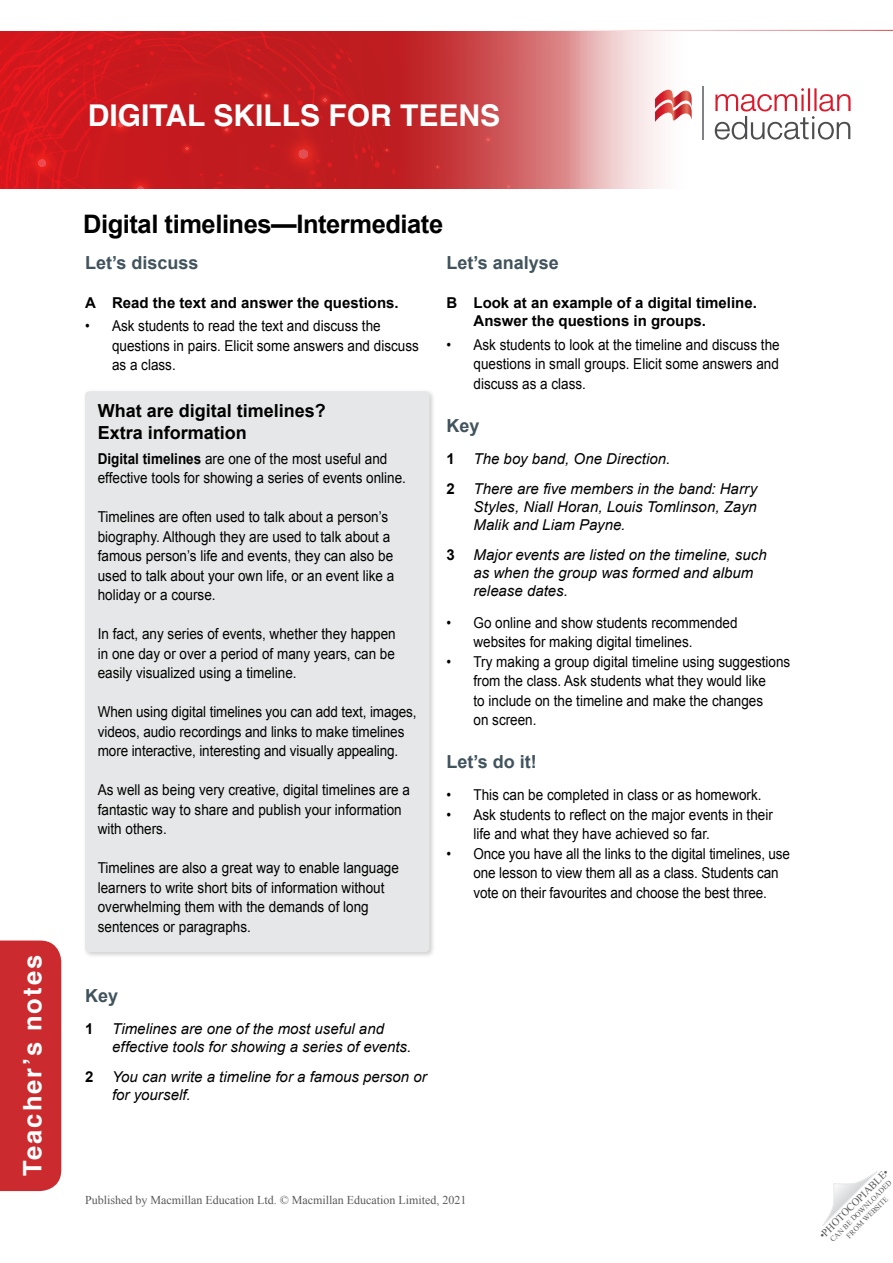
<style>
.page{position:relative;width:893px;height:1263px;background:#fff}
.page>*{position:absolute;margin:0;border:0;box-sizing:border-box;transform-origin:0 0}
.t1{font:700 30px "Helvetica";color:#fff}
.Article_Title{font:700 25.5px "Arial";letter-spacing:-.015em;color:#000}
.Template__Left_sideb{font:700 25.5px "Helvetica";letter-spacing:.08em;color:#fff}
.TN__Title{font:700 18px "Arial";color:#41535d}
.Article__Main_subtit{font:700 18px/21.6px "Arial";color:#000}
.TN__Body_text{font:15px/19.5px "Arial";color:#000;scale:.9 1}
.t2{font:italic 15px/18px "Arial";color:#000}
.t3{font:700 15px/18px "Arial";color:#000}
.t4{font:12px "Times New Roman";color:#58595b}
.t5{font:10.5px "Times New Roman";color:#58595b}
.t6{font:7.5px/9px "Times New Roman";color:#58595b;text-align:center}
.s1{font-weight:700}
.s2{font-weight:700;font-style:normal}
</style>
<div class="page">
<svg style="left:822px;top:1171px;width:55px;height:55px"></svg>
<svg style="left:395px;top:31px;width:171px;height:157px;background:#ca4b4d"></svg>
<svg style="left:433px;top:163px;width:8px;height:7px"></svg>
<svg style="left:482px;top:134px;width:11px;height:10px"></svg>
<svg style="left:504px;top:182px;width:8px;height:6px"></svg>
<svg style="left:0;top:31px;width:395px;height:158px;background:#c81a1e"></svg>
<svg style="left:566px;top:29px;width:327px;height:160px"></svg>
<svg style="left:655px;top:89px;width:37px;height:34px"></svg>
<hr style="left:703px;top:86px;width:1px;height:54px;background:#808285">
<svg style="left:715px;top:88px;width:135px;height:52px"></svg>
<div style="left:0;top:940px;width:61px;height:251px;background:#cb2b2e"></div>
<hr style="left:0;top:30px;width:893px;height:1px;background:#cb2b2e">
<div style="left:82px;top:389px;width:354px;height:569px;background:#000;opacity:.2"></div>
<div style="left:85px;top:391px;width:344px;height:561px;background:#e6e7e8;border-radius:4px"></div>
<p class="Template__Left_sideb" style="left:12px;top:1176px;width:222px;rotate:-90deg">Teacher’s notes</p>
<p class="t1" style="left:88px;top:91px;width:414px">DIGITAL SKILLS FOR TEENS</p>
<p class="Article_Title" style="left:83px;top:207px;width:362px">Digital timelines—Intermediate</p>
<p class="TN__Title" style="left:85px;top:250px;width:115px">Let’s discuss</p>
<p class="t3" style="left:85px;top:294px;width:315px">A Read the text and answer the questions.</p>
<p class="TN__Body_text" style="left:112px;top:316px;width:342px;text-indent:-27px">• Ask students to read the text and discuss the questions in pairs. Elicit some answers and discuss as a class.</p>
<p class="Article__Main_subtit" style="left:98px;top:400px;width:230px">What are digital timelines?<br>Extra information</p>
<p class="TN__Body_text" style="left:98px;top:449px;width:344px"><span class="s1">Digital timelines</span> are one of the most useful and effective tools for showing a series of events online.</p>
<p class="TN__Body_text" style="left:98px;top:507px;width:331px">Timelines are often used to talk about a person’s biography. Although they are used to talk about a famous person’s life and events, they can also be used to talk about your own life, or an event like a holiday or a course.</p>
<p class="TN__Body_text" style="left:98px;top:624px;width:333px;text-align:justify">In fact, any series of events, whether they happen in one day or over a period of many years, can be easily visualized using a timeline.</p>
<p class="TN__Body_text" style="left:98px;top:702px;width:356px">When using digital timelines you can add text, images, videos, audio recordings and links to make timelines more interactive, interesting and visually appealing.</p>
<p class="TN__Body_text" style="left:98px;top:780px;width:348px">As well as being very creative, digital timelines are a fantastic way to share and publish your information with others.</p>
<p class="TN__Body_text" style="left:98px;top:858px;width:336px">Timelines are also a great way to enable language learners to write short bits of information without overwhelming them with the demands of long sentences or paragraphs.</p>
<p class="TN__Title" style="left:446px;top:250px;width:114px">Let’s analyse</p>
<p class="t3" style="left:473px;top:294px;width:285px;text-indent:-27px">B Look at an example of a digital timeline.<br>Answer the questions in groups.</p>
<p class="TN__Body_text" style="left:473px;top:335px;width:342px;text-align:justify;text-indent:-27px">• Ask students to look at the timeline and discuss the questions in small groups. Elicit some answers and discuss as a class.</p>
<p class="TN__Title" style="left:446px;top:414px;width:35px">Key</p>
<p class="t2" style="left:446px;top:450px;width:225px"><span class="s2">1</span> The boy band, One Direction.</p>
<p class="t2" style="left:473px;top:480px;width:285px;text-align:justify;text-indent:-27px"><span class="s2">2</span> There are five members in the band: Harry Styles, Niall Horan, Louis Tomlinson, Zayn Malik and Liam Payne.</p>
<p class="t2" style="left:473px;top:546px;width:295px;text-indent:-27px"><span class="s2">3</span> Major events are listed on the timeline, such as when the group was formed and album release dates.</p>
<p class="TN__Body_text" style="left:473px;top:613px;width:295px;text-indent:-27px">• Go online and show students recommended websites for making digital timelines.</p>
<p class="TN__Body_text" style="left:473px;top:652px;width:354px;text-indent:-27px">• Try making a group digital timeline using suggestions from the class. Ask students what they would like<br>to include on the timeline and make the changes<br>on screen.</p>
<p class="TN__Title" style="left:446px;top:750px;width:92px">Let’s do it!</p>
<p class="TN__Body_text" style="left:446px;top:786px;width:352px">• This can be completed in class or as homework.</p>
<p class="TN__Body_text" style="left:473px;top:805px;width:334px;text-indent:-27px">• Ask students to reflect on the major events in their life and what they have achieved so far.</p>
<p class="TN__Body_text" style="left:473px;top:844px;width:353px;text-indent:-27px">• Once you have all the links to the digital timelines, use one lesson to view them all as a class. Students can vote on their favourites and choose the best three.</p>
<p class="TN__Title" style="left:85px;top:983px;width:35px">Key</p>
<p class="t2" style="left:112px;top:1020px;width:301px;text-indent:-27px"><span class="s2">1</span> Timelines are one of the most useful and effective tools for showing a series of events.</p>
<p class="t2" style="left:112px;top:1068px;width:316px;text-indent:-27px"><span class="s2">2</span> You can write a timeline for a famous person or for yourself.</p>
<p class="t4" style="left:85px;top:1192px;width:383px">Published by Macmillan Education Ltd. © Macmillan Education Limited, 2021</p>
<p class="t5" style="left:816px;top:1232px;width:95px;rotate:-45deg">•PHOTOCOPIABLE•</p>
<p class="t6" style="left:828px;top:1237px;width:85px;rotate:-45deg">CAN BE DOWNLOADED<br>FROM WEBSITE</p>
</div>
